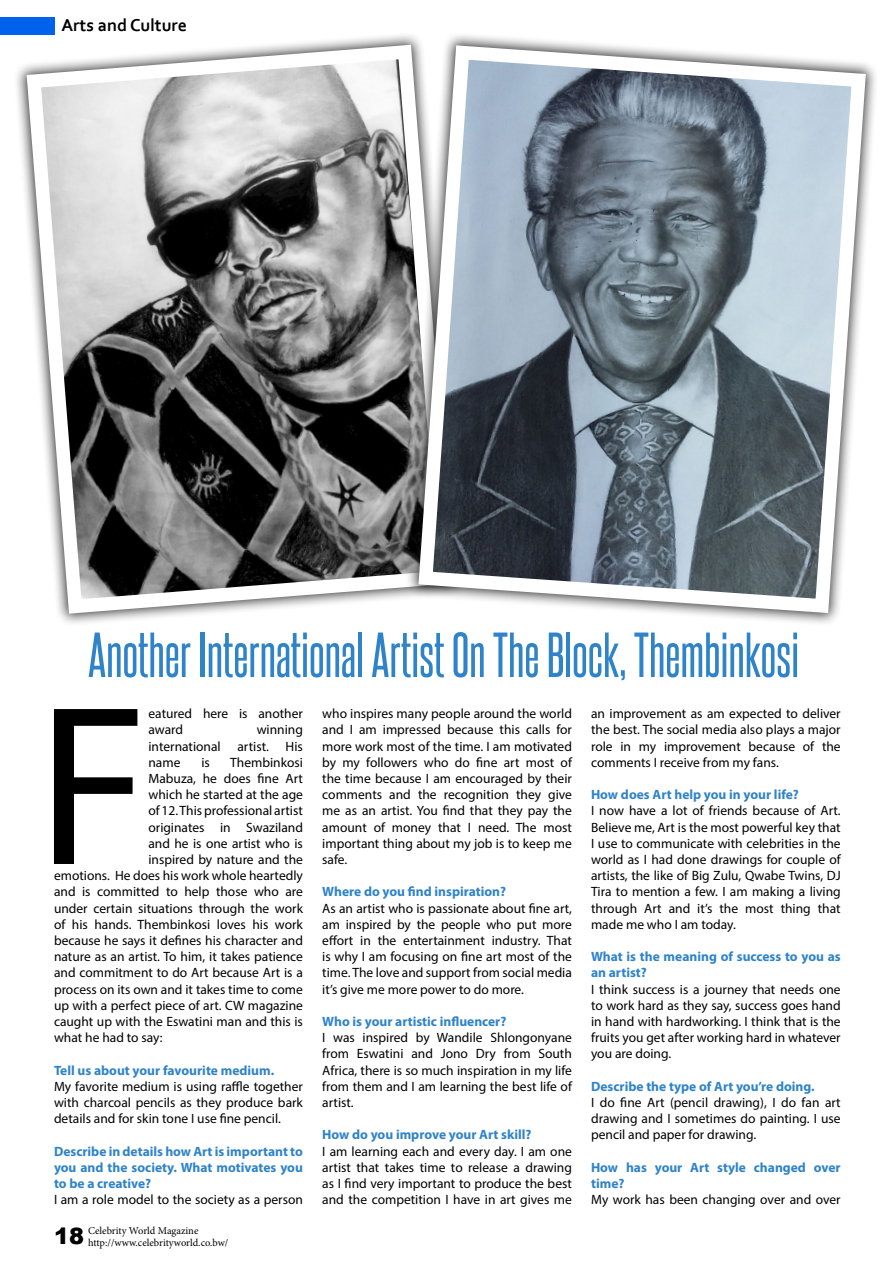
<style>
.page{position:relative;width:893px;height:1263px;background:#fff}
.page>*{position:absolute;margin:0;border:0;box-sizing:border-box;transform-origin:0 0}
.t1{font:229.8px "Myriad Pro";color:#000}
.t2{font:54px "Steelfish Rg";color:#2f83c9}
.t3{font:900 22.5px "Arial";color:#000}
.t4{font:700 18px "Corbel";color:#000}
.t5{font:13.5px/16.2px "Myriad Pro";color:#000;text-align:justify}
.t6{font:700 13.5px/16.2px "Myriad Pro";color:#2f83c9}
.t7{font:10.5px/11.7px "Minion Pro";letter-spacing:-.005em;color:#000}
</style>
<div class="page">
<div style="left:0;top:17px;width:54px;height:18px;background:#0061ec"></div>
<div style="left:13px;top:32px;width:454px;height:595px;background:#fff"></div>
<svg style="left:19px;top:37px;width:386px;height:584px"></svg>
<div style="left:405px;top:32px;width:474px;height:594px;background:#000;opacity:.75"></div>
<svg style="left:411px;top:38px;width:462px;height:582px"></svg>
<h3 class="t4" style="left:62px;top:14px;width:127px">Arts and Culture</h3>
<h2 class="t2" style="left:88px;top:622px;width:713px">Another International Artist On The Block, Thembinkosi</h2>
<h1 class="t1" style="left:37px;top:645px;width:113px">F</h1>
<p class="t5" style="left:148px;top:705px;width:156px">eatured here is another award</p>
<p class="t5" style="left:148px;top:721px;width:156px;text-indent:108px">winning international artist. His name</p>
<p class="t5" style="left:201px;top:754px;width:10px">is</p>
<p class="t5" style="left:230px;top:754px;width:74px">Thembinkosi</p>
<p class="t5" style="left:148px;top:770px;width:156px">Mabuza, he does fine Art</p>
<p class="t5" style="left:148px;top:786px;width:156px">which he started at the age</p>
<p class="t5" style="left:148px;top:802px;width:156px">of 12. This professional artist</p>
<p class="t5" style="left:148px;top:819px;width:156px">originates in Swaziland</p>
<p class="t5" style="left:148px;top:835px;width:156px">and he is one artist who is</p>
<p class="t5" style="left:148px;top:851px;width:156px">inspired by nature and the</p>
<p class="t5" style="left:54px;top:867px;width:250px">emotions. He does his work whole heartedly</p>
<p class="t5" style="left:54px;top:883px;width:250px">and is committed to help those who are</p>
<p class="t5" style="left:54px;top:900px;width:250px">under certain situations through the work</p>
<p class="t5" style="left:54px;top:916px;width:250px">of his hands. Thembinkosi loves his work</p>
<p class="t5" style="left:54px;top:932px;width:250px">because he says it defines his character and</p>
<p class="t5" style="left:54px;top:948px;width:250px">nature as an artist. To him, it takes patience</p>
<p class="t5" style="left:54px;top:964px;width:250px">and commitment to do Art because Art is a</p>
<p class="t5" style="left:54px;top:981px;width:250px">process on its own and it takes time to come</p>
<p class="t5" style="left:54px;top:997px;width:250px">up with a perfect piece of art. CW magazine</p>
<p class="t5" style="left:54px;top:1013px;width:250px">caught up with the Eswatini man and this is</p>
<p class="t5" style="left:54px;top:1029px;width:110px">what he had to say:</p>
<p class="t6" style="left:54px;top:1061px;width:222px">Tell us about your favourite medium.</p>
<p class="t5" style="left:54px;top:1078px;width:250px">My favorite medium is using raffle together with charcoal pencils as they produce bark details and for skin tone I use fine pencil.</p>
<p class="t6" style="left:54px;top:1142px;width:250px;text-align:justify">Describe in details how Art is important to you and the society. What motivates you to be a creative?</p>
<p class="t5" style="left:54px;top:1191px;width:250px">I am a role model to the society as a person</p>
<h3 class="t3" style="left:54px;top:1220px;width:32px">18</h3>
<p class="t7" style="left:88px;top:1225px;width:142px">Celebrity World Magazine http://www.celebrityworld.co.bw/</p>
<p class="t5" style="left:322px;top:705px;width:251px">who inspires many people around the world and I am impressed because this calls for more work most of the time. I am motivated by my followers who do fine art most of the time because I am encouraged by their comments and the recognition they give me as an artist. You find that they pay the amount of money that I need. The most important thing about my job is to keep me safe.</p>
<p class="t6" style="left:322px;top:883px;width:185px">Where do you find inspiration?</p>
<p class="t5" style="left:322px;top:900px;width:251px">As an artist who is passionate about fine art, am inspired by the people who put more effort in the entertainment industry. That is why I am focusing on fine art most of the time. The love and support from social media it’s give me more power to do more.</p>
<p class="t6" style="left:322px;top:1013px;width:186px">Who is your artistic influencer?</p>
<p class="t5" style="left:322px;top:1029px;width:251px">I was inspired by Wandile Shlongonyane from Eswatini and Jono Dry from South Africa, there is so much inspiration in my life from them and I am learning the best life of artist.</p>
<p class="t6" style="left:322px;top:1126px;width:211px">How do you improve your Art skill?</p>
<p class="t5" style="left:322px;top:1143px;width:251px">I am learning each and every day. I am one artist that takes time to release a drawing as I find very important to produce the best and the competition I have in art gives me</p>
<p class="t5" style="left:591px;top:705px;width:251px">an improvement as am expected to deliver the best. The social media also plays a major role in my improvement because of the comments I receive from my fans.</p>
<p class="t6" style="left:591px;top:786px;width:209px">How does Art help you in your life?</p>
<p class="t5" style="left:591px;top:802px;width:251px">I now have a lot of friends because of Art.<br>Believe me, Art is the most powerful key that I use to communicate with celebrities in the world as I had done drawings for couple of artists, the like of Big Zulu, Qwabe Twins, DJ Tira to mention a few. I am making a living through Art and it’s the most thing that made me who I am today.</p>
<p class="t6" style="left:591px;top:948px;width:251px">What is the meaning of success to you as an artist?</p>
<p class="t5" style="left:591px;top:981px;width:251px">I think success is a journey that needs one to work hard as they say, success goes hand in hand with hardworking. I think that is the fruits you get after working hard in whatever you are doing.</p>
<p class="t6" style="left:591px;top:1078px;width:225px">Describe the type of Art you’re doing.</p>
<p class="t5" style="left:591px;top:1094px;width:251px">I do fine Art (pencil drawing), I do fan art drawing and I sometimes do painting. I use pencil and paper for drawing.</p>
<p class="t6" style="left:591px;top:1159px;width:251px">How has your Art style changed over time?</p>
<p class="t5" style="left:591px;top:1191px;width:251px">My work has been changing over and over</p>
</div>
